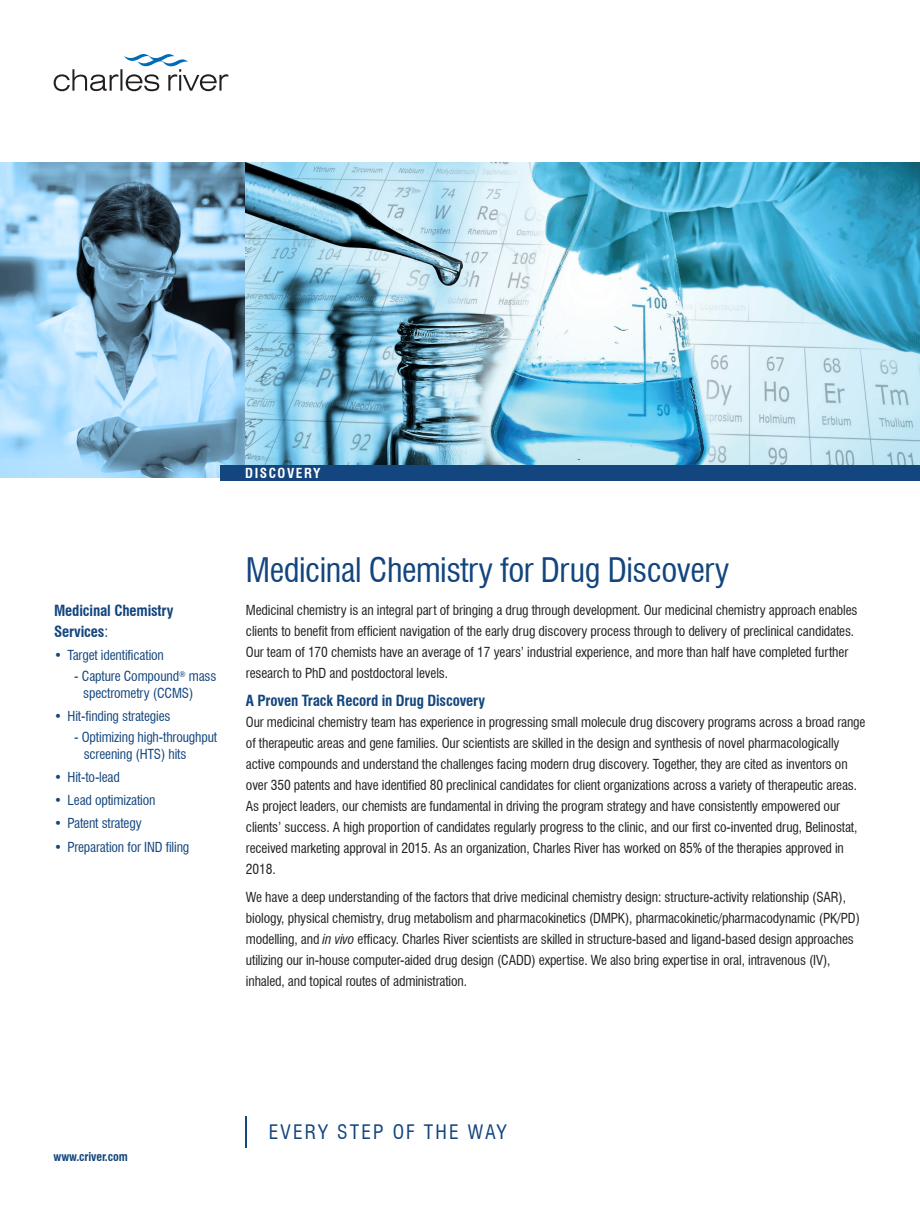
<style>
.page{position:relative;width:920px;height:1215px;background:#fff}
.page>*{position:absolute;margin:0;border:0;box-sizing:border-box;transform-origin:0 0}
.t1{font:condensed 33px "Swiss 721 BT";letter-spacing:-.015em;color:#13457e}
.t2{font:condensed 19.5px "Swiss 721 BT";letter-spacing:.11em;color:#13457e}
.t3{font:700 condensed 15px/21px "Swiss 721 BT";letter-spacing:-.01em;color:#13457e}
.t4{font:condensed 13.5px/21px "Swiss 721 BT";letter-spacing:-.01em;color:#231f20}
.t5{font:condensed 13.5px/16.5px "Swiss 721 BT";letter-spacing:-.01em;color:#13457e}
.t6{font:700 condensed 13.5px "Swiss 721 BT";letter-spacing:.11em;color:#fff}
.t7{font:700 condensed 12px "Swiss 721 BT";letter-spacing:-.01em;color:#13457e}
.s1{font-weight:400}
.s2{font-style:italic}
</style>
<div class="page">
<svg style="left:54px;top:54px;width:174px;height:37px"></svg>
<hr style="left:245px;top:1116px;width:2px;height:32px;background:#13457e">
<img style="left:245px;top:162px;width:674px;height:303px">
<svg style="left:0;top:162px;width:245px;height:315px;background:#89b2cd"></svg>
<div style="left:220px;top:465px;width:699px;height:16px;background:#13457e"></div>
<p class="t6" style="left:245px;top:465px;width:77px">DISCOVERY</p>
<p class="t3" style="left:54px;top:600px;width:121px">Medicinal Chemistry<br>Services<span class="s1">:</span></p>
<p class="t5" style="left:54px;top:647px;width:111px">• Target identification</p>
<p class="t5" style="left:83px;top:668px;width:135px;text-indent:-9px">- Capture Compound<sup>®</sup> mass spectrometry (CCMS)</p>
<p class="t5" style="left:54px;top:708px;width:118px">• Hit-finding strategies</p>
<p class="t5" style="left:84px;top:729px;width:135px;text-indent:-9px">- Optimizing high-throughput screening (HTS) hits</p>
<p class="t5" style="left:54px;top:769px;width:67px">• Hit-to-lead</p>
<p class="t5" style="left:54px;top:792px;width:103px">• Lead optimization</p>
<p class="t5" style="left:54px;top:815px;width:89px">• Patent strategy</p>
<p class="t5" style="left:54px;top:839px;width:137px">• Preparation for IND filing</p>
<h1 class="t1" style="left:246px;top:550px;width:485px">Medicinal Chemistry for Drug Discovery</h1>
<p class="t4" style="left:246px;top:600px;width:612px">Medicinal chemistry is an integral part of bringing a drug through development. Our medicinal chemistry approach enables clients to benefit from efficient navigation of the early drug discovery process through to delivery of preclinical candidates.<br>Our team of 170 chemists have an average of 17 years’ industrial experience, and more than half have completed further research to PhD and postdoctoral levels.</p>
<p class="t3" style="left:246px;top:690px;width:240px">A Proven Track Record in Drug Discovery</p>
<p class="t4" style="left:246px;top:711px;width:620px">Our medicinal chemistry team has experience in progressing small molecule drug discovery programs across a broad range of therapeutic areas and gene families. Our scientists are skilled in the design and synthesis of novel pharmacologically active compounds and understand the challenges facing modern drug discovery. Together, they are cited as inventors on over 350 patents and have identified 80 preclinical candidates for client organizations across a variety of therapeutic areas.<br>As project leaders, our chemists are fundamental in driving the program strategy and have consistently empowered our clients’ success. A high proportion of candidates regularly progress to the clinic, and our first co-invented drug, Belinostat, received marketing approval in 2015. As an organization, Charles River has worked on 85% of the therapies approved in 2018.</p>
<p class="t4" style="left:246px;top:886px;width:615px">We have a deep understanding of the factors that drive medicinal chemistry design: structure-activity relationship (SAR), biology, physical chemistry, drug metabolism and pharmacokinetics (DMPK), pharmacokinetic/pharmacodynamic (PK/PD) modelling, and <span class="s2">in vivo</span> efficacy. Charles River scientists are skilled in structure-based and ligand-based design approaches utilizing our in-house computer-aided drug design (CADD) expertise. We also bring expertise in oral, intravenous (IV), inhaled, and topical routes of administration.</p>
<p class="t7" style="left:54px;top:1149px;width:76px">www.criver.com</p>
<h2 class="t2" style="left:269px;top:1120px;width:239px">EVERY STEP OF THE WAY</h2>
</div>
